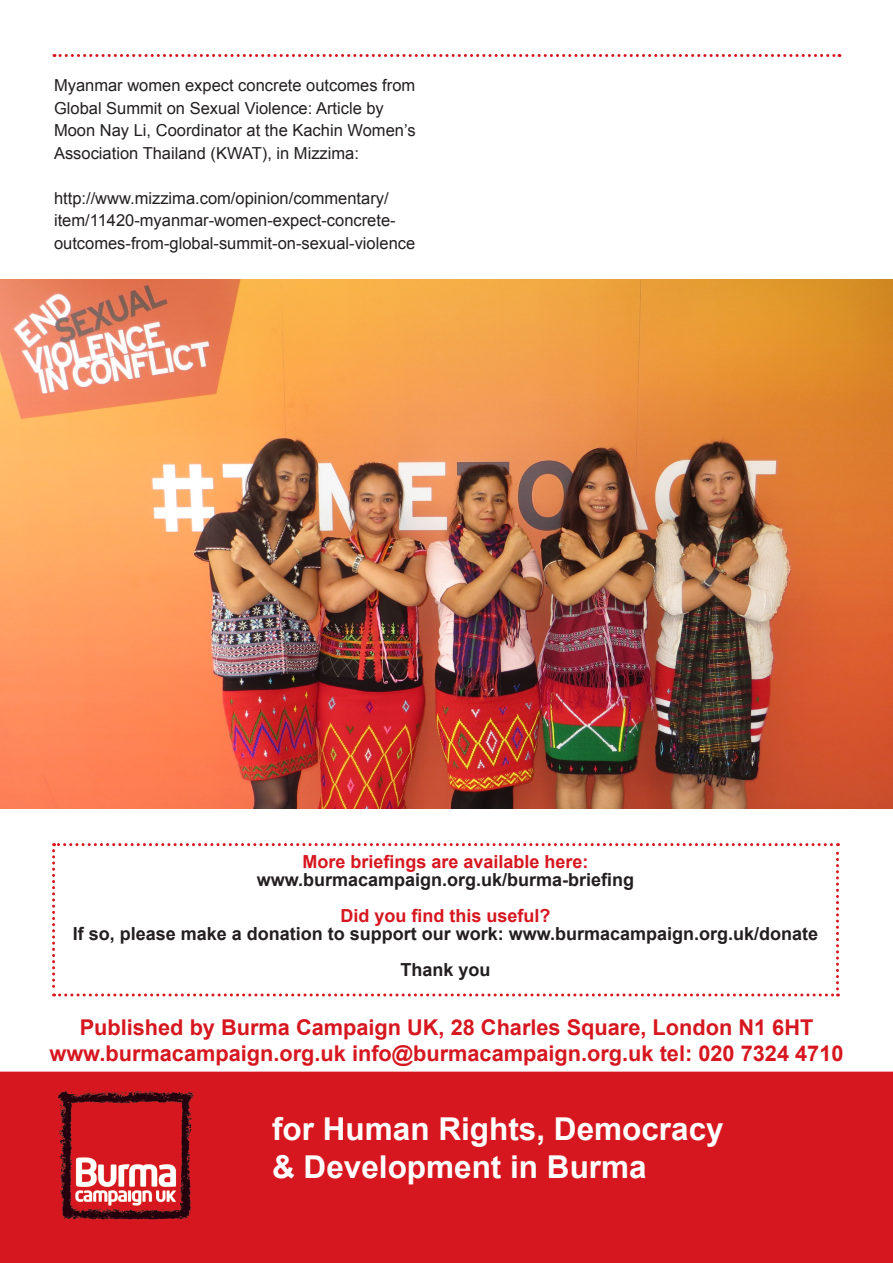
<style>
.page{position:relative;width:893px;height:1263px;background:#fff}
.page>*{position:absolute;margin:0;border:0;box-sizing:border-box;transform-origin:0 0}
.t1{font:700 31.5px/37.8px "Arial";color:#fff}
.t2{font:700 21.75px/26.1px "Arial";color:#d7171f;text-align:center}
.t3{font:700 18px "Arial";color:#231f20}
.t4{font:700 18px "Arial";color:#d7171f}
.t5{font:16.5px/22.5px "Arial";color:#231f20}
</style>
<div class="page">
<div style="left:0;top:1071px;width:893px;height:192px;background:#d7171f;border:2px solid #d7171f"></div>
<img style="left:57px;top:1090px;width:137px;height:131px">
<svg style="left:54px;top:54px;width:786px;height:3px"></svg>
<svg style="left:52px;top:843px;width:787px;height:153px"></svg>
<img style="left:0;top:280px;width:893px;height:528px">
<p class="t5" style="left:54px;top:75px;width:363px">Myanmar women expect concrete outcomes from Global Summit on Sexual Violence: Article by Moon Nay Li, Coordinator at the Kachin Women’s Association Thailand (KWAT), in Mizzima:</p>
<p class="t5" style="left:54px;top:187px;width:363px">http://www.mizzima.com/opinion/commentary/ item/11420-myanmar-women-expect-concrete&shy;outcomes-from-global-summit-on-sexual-violence</p>
<p class="t4" style="left:302px;top:849px;width:288px">More briefings are available here:</p>
<p class="t3" style="left:257px;top:867px;width:379px">www.burmacampaign.org.uk/burma-briefing</p>
<p class="t4" style="left:341px;top:903px;width:212px">Did you find this useful?</p>
<p class="t3" style="left:73px;top:921px;width:747px">If so, please make a donation to support our work: www.burmacampaign.org.uk/donate</p>
<p class="t3" style="left:400px;top:957px;width:92px">Thank you</p>
<h2 class="t2" style="left:49px;top:1015px;width:795px">Published by Burma Campaign UK, 28 Charles Square, London N1 6HT www.burmacampaign.org.uk info@burmacampaign.org.uk tel: 020 7324 4710</h2>
<h1 class="t1" style="left:272px;top:1111px;width:453px">for Human Rights, Democracy &amp; Development in Burma</h1>
</div>
